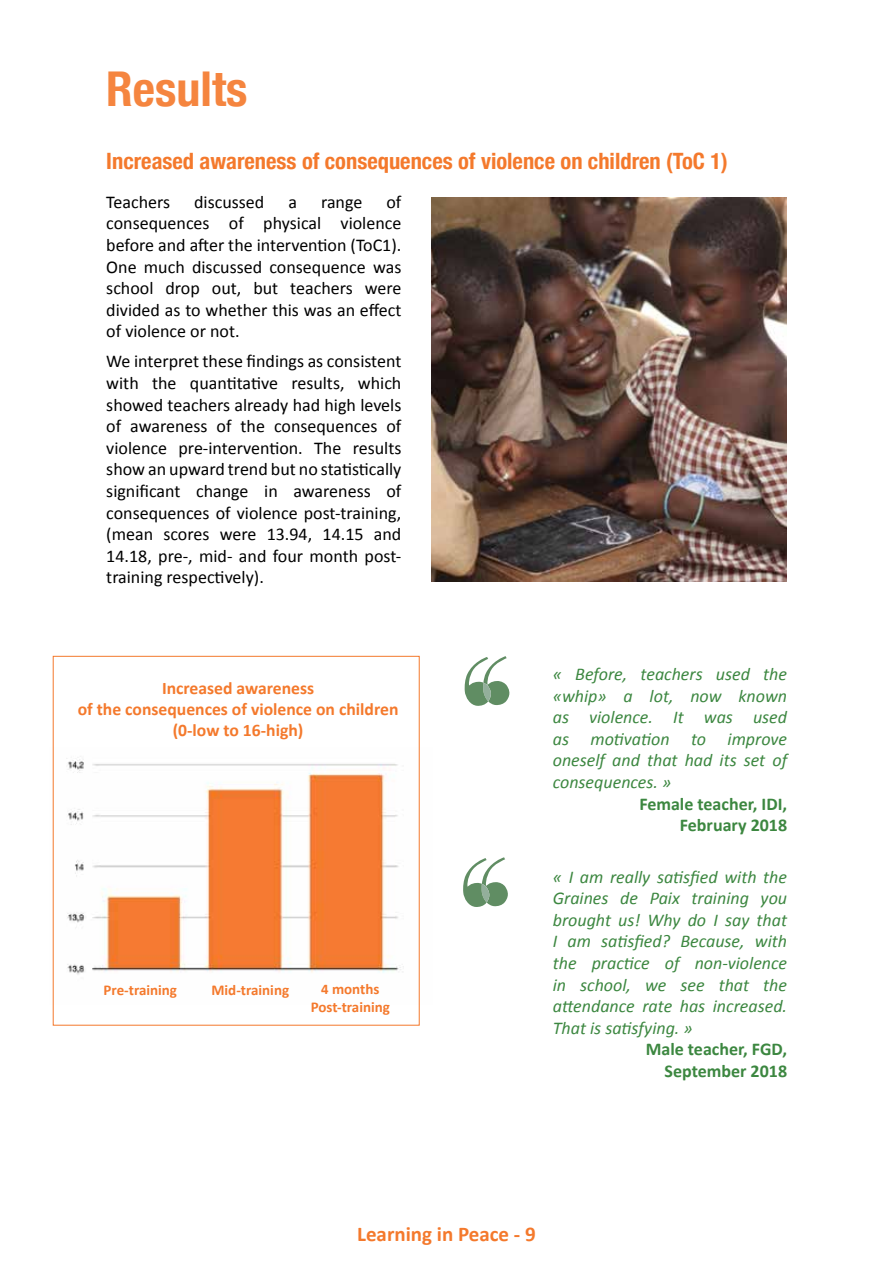
<style>
.page{position:relative;width:893px;height:1263px;background:#fff}
.page>*{position:absolute;margin:0;border:0;box-sizing:border-box;transform-origin:0 0}
.t1{font:700 condensed 48px "Helvetica Neue";color:#f5853f}
.t2{font:700 condensed 22.5px "Helvetica Neue";color:#f4792c}
.t3{font:700 21px "Calibri";color:#f4792c}
.t4{font:18px/21.6px "Calibri";color:#000;text-align:justify}
.t5{font:italic 18px/21.6px "Calibri";color:#3c8740;text-align:justify}
.t6{font:700 18px/21.6px "Calibri";color:#3c8740;text-align:right}
.t7{font:700 17.7px/21.1px "Calibri";color:#f4792c;text-align:center}
.t8{font:700 15px/18px "Calibri";color:#f4792c;text-align:center}
.s1{font-size:14.7px}
</style>
<div class="page">
<svg style="left:465px;top:656px;width:44px;height:50px"></svg>
<svg style="left:463px;top:857px;width:45px;height:50px"></svg>
<img style="left:431px;top:198px;width:355px;height:383px">
<img style="left:52px;top:748px;width:352px;height:256px">
<div style="left:53px;top:656px;width:367px;height:369px;border:1px solid #f4792c"></div>
<h1 class="t1" style="left:106px;top:49px;width:143px">Results</h1>
<p class="t2" style="left:106px;top:142px;width:623px">Increased awareness of consequences of violence on children (ToC 1)</p>
<p class="t4" style="left:106px;top:190px;width:65px">Teachers</p>
<p class="t4" style="left:194px;top:190px;width:72px">discussed</p>
<p class="t4" style="left:288px;top:190px;width:10px">a</p>
<p class="t4" style="left:321px;top:190px;width:43px">range</p>
<p class="t4" style="left:106px;top:190px;width:297px;text-indent:280px">of consequences of physical violence before and after the intervention (ToC1).<br>One much discussed consequence was school drop out, but teachers were divided as to whether this was an effect of violence or not.</p>
<p class="t4" style="left:106px;top:350px;width:297px">We interpret these findings as consistent with the quantitative results, which showed teachers already had high levels of awareness of the consequences of violence pre-intervention. The results show an upward trend but no statistically significant change in awareness of consequences of violence post-training, (mean scores were 13.94, 14.15 and 14.18, pre-, mid- and four month post&shy;training respectively).</p>
<p class="t7" style="left:78px;top:676px;width:322px">Increased awareness<br>of the consequences of violence on children (0-low to 16-high)</p>
<p class="t8" style="left:104px;top:980px;width:75px">Pre-training</p>
<p class="t8" style="left:212px;top:980px;width:79px">Mid-training</p>
<p class="t8" style="left:311px;top:979px;width:81px"><span class="s1">4</span> months<br>Post-training</p>
<p class="t5" style="left:553px;top:662px;width:236px">« Before, teachers used the «whip» a lot, now known as violence. It was used as motivation to improve oneself and that had its set of consequences. »</p>
<p class="t6" style="left:639px;top:792px;width:149px">Female teacher, IDI,<br>February 2018</p>
<p class="t5" style="left:553px;top:865px;width:236px">« I am really satisfied with the Graines de Paix training you brought us! Why do I say that I am satisfied? Because, with the practice of non-violence in school, we see that the attendance rate has increased.<br>That is satisfying. »</p>
<p class="t6" style="left:646px;top:1038px;width:143px">Male teacher, FGD,<br>September 2018</p>
<p class="t3" style="left:357px;top:1221px;width:180px">Learning in Peace - 9</p>
</div>
